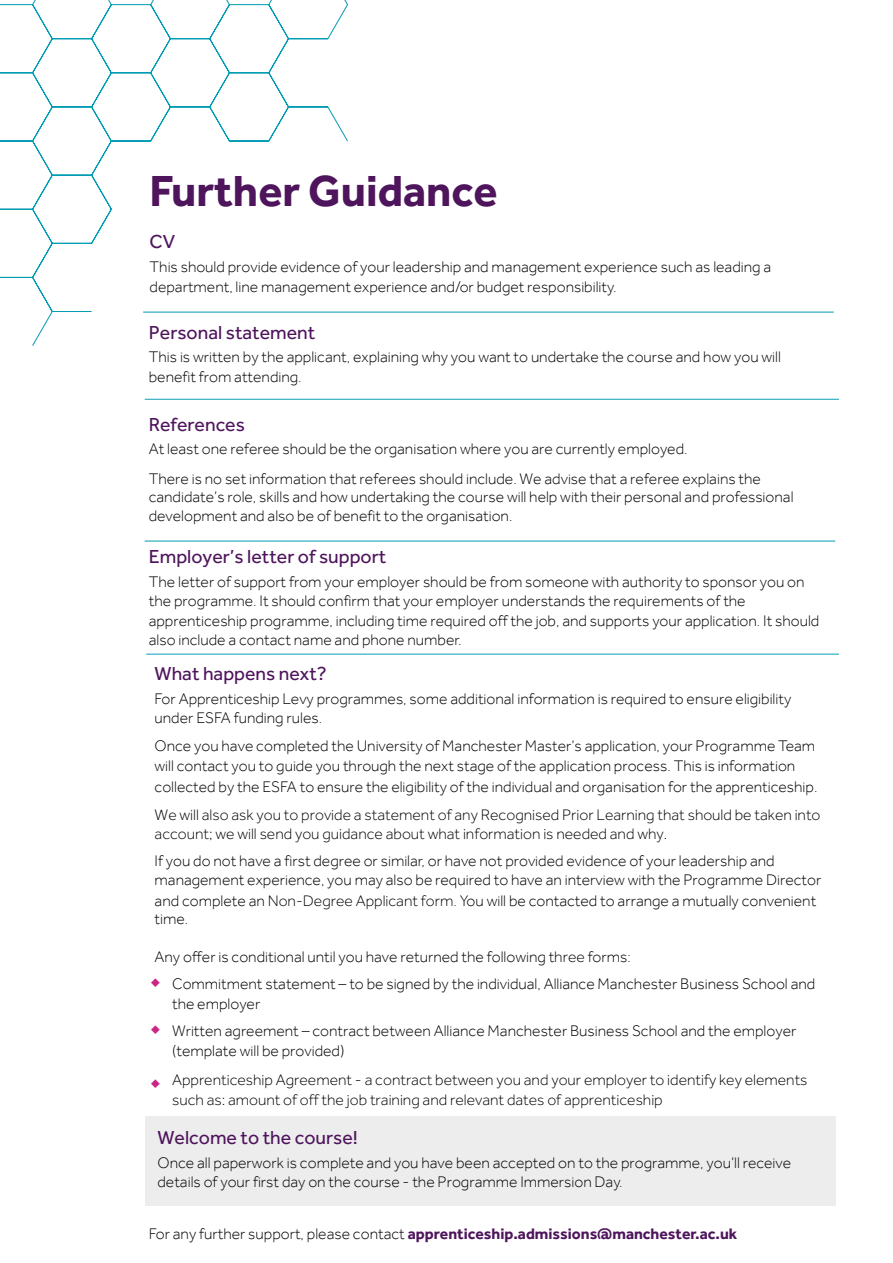
<style>
.page{position:relative;width:893px;height:1263px;background:#fff}
.page>*{position:absolute;margin:0;border:0;box-sizing:border-box;transform-origin:0 0}
.t1{font:700 45px "Effra";color:#4e145c}
.t2{font:19.5px "Effra";color:#4e145c}
.t3{font:300 15.75px/19.5px "Effra";color:#000}
.t4{font:300 15.75px/18.9px "Effra";color:#000}
.t5{font:700 15.75px "Effra";color:#4e145c}
.s1{font-style:inherit}
.s2{font-weight:300;color:#000}
</style>
<div class="page">
<svg style="left:0;top:0;width:348px;height:346px"></svg>
<div style="left:145px;top:1116px;width:690px;height:89px;background:#ededed"></div>
<hr style="left:145px;top:399px;width:694px;height:1px;background:#009cb3">
<hr style="left:146px;top:654px;width:693px;height:1px;background:#009cb3">
<hr style="left:143px;top:312px;width:691px;height:1px;background:#009cb3">
<hr style="left:145px;top:541px;width:690px;height:1px;background:#009cb3">
<h1 class="t1" style="left:150px;top:164px;width:349px">Further Guidance</h1>
<p class="t2" style="left:150px;top:231px;width:27px">CV</p>
<p class="t3" style="left:150px;top:257px;width:623px">This should provide evidence of your leadership and management experience such as leading a department, line management experience and/or budget responsibility.</p>
<p class="t2" style="left:149px;top:321px;width:168px">Personal statement</p>
<p class="t3" style="left:149px;top:347px;width:634px">This is written by the applicant, explaining why you want to undertake the course and how you will benefit from attending.</p>
<p class="t2" style="left:149px;top:413px;width:98px">References</p>
<p class="t3" style="left:149px;top:434px;width:614px;line-height:29.5px">At least one referee should be the organisation where you are currently employed.<br>There is no set information that referees should include. We advise that a referee explains the</p>
<p class="t3" style="left:149px;top:487px;width:646px">candidate’s role, skills and how undertaking the course will help with their personal and professional development and also be of benefit to the organisation.</p>
<p class="t2" style="left:149px;top:545px;width:239px">Employer’s letter of support</p>
<p class="t3" style="left:149px;top:571px;width:672px">The letter of support from your employer should be from someone with authority to sponsor you on the programme. It should confirm that your employer understands the requirements of the apprenticeship programme, including time required off the job, and supports your application. It should also include a contact name and phone number.</p>
<p class="t2" style="left:155px;top:662px;width:174px">What happens next?</p>
<p class="t3" style="left:155px;top:688px;width:638px">For Apprenticeship Levy programmes, some additional information is required to ensure eligibility under ESFA funding rules.</p>
<p class="t3" style="left:155px;top:736px;width:662px">Once you have completed the University of Manchester Master’s application, your Programme Team will contact you to guide you through the next stage of the application process. This is information</p>
<p class="t3" style="left:155px;top:776px;width:664px">collected by the ESFA to ensure the eligibility of the individual and organisation for the apprenticeship.</p>
<p class="t4" style="left:155px;top:806px;width:667px">We will also ask you to provide a statement of any Recognised Prior Learning that should be taken into account; we will send you guidance about what information is needed and why.</p>
<p class="t3" style="left:155px;top:850px;width:668px">If you do not have a first degree or similar, or have not provided evidence of your leadership and management experience, you may also be required to have an interview with the Programme Director</p>
<p class="t3" style="left:155px;top:892px;width:663px;line-height:18px">and complete an <span class="s1">Non-Degree Applicant form</span>. You will be contacted to arrange a mutually convenient time.</p>
<p class="t3" style="left:172px;top:943px;width:645px;line-height:26.8px;text-indent:-18px">Any offer is conditional until you have returned the following t<span class="s1">hree</span> forms:<br>Commitment statement – to be signed by the individual, Alliance Manchester Business School and</p>
<p class="t3" style="left:172px;top:989px;width:626px;line-height:27.3px">the employer<br>Written agreement – contract between Alliance Manchester Business School and the employer</p>
<p class="t3" style="left:172px;top:1041px;width:174px">(template will be provided)</p>
<p class="t4" style="left:172px;top:1070px;width:637px;line-height:19.8px">Apprenticeship Agreement - a contract between you and your employer to identify key elements such as: amount of off the job training and relevant dates of apprenticeship</p>
<p class="t2" style="left:157px;top:1126px;width:202px">Welcome to the course!</p>
<p class="t3" style="left:157px;top:1152px;width:635px">Once all paperwork is complete and you have been accepted on to the programme, you’ll receive details of your first day on the course - the Programme Immersion Day.</p>
<p class="t5" style="left:149px;top:1224px;width:590px"><span class="s2">For any further support, please contact</span> apprenticeship.admissions@manchester.ac.uk</p>
</div>
